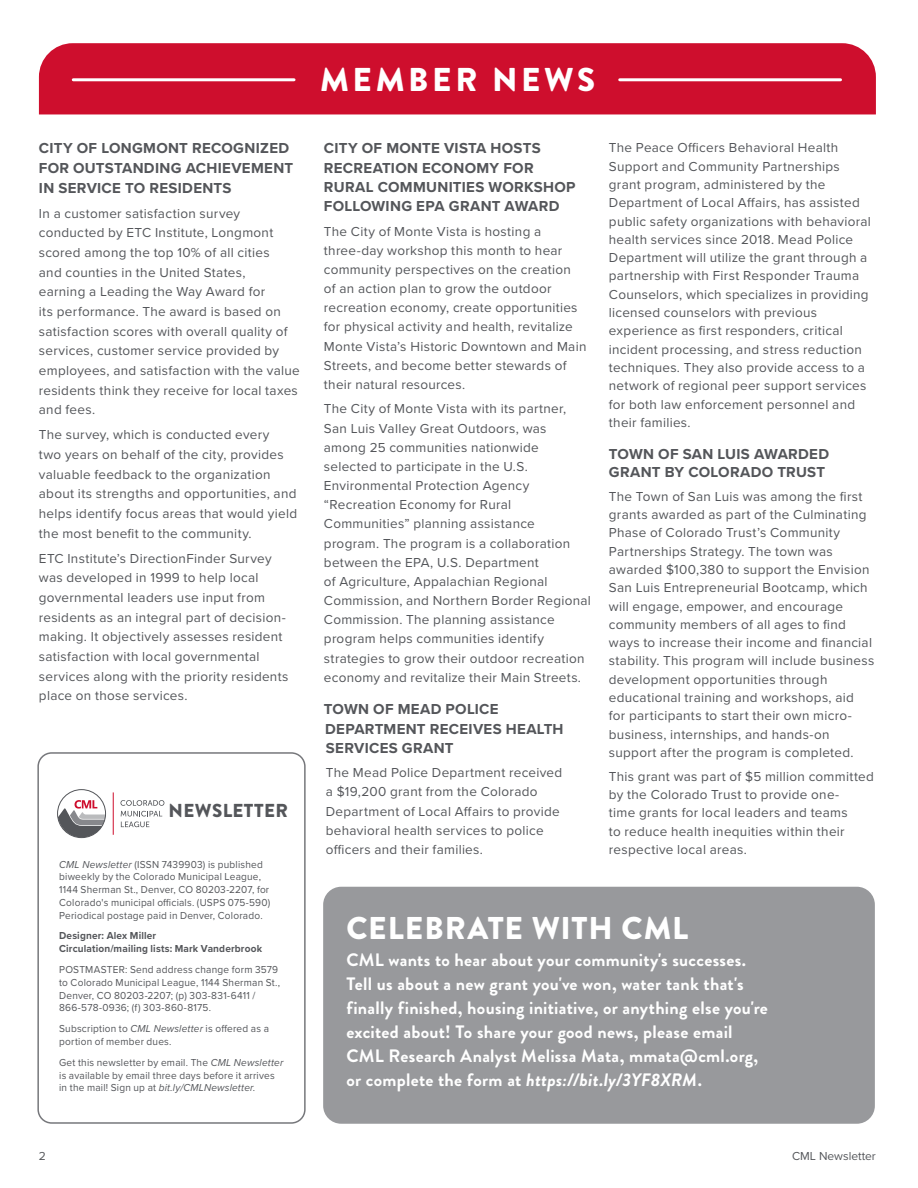
<style>
.page{position:relative;width:918px;height:1188px;background:#fff}
.page>*{position:absolute;margin:0;border:0;box-sizing:border-box;transform-origin:0 0}
.t1{font:900 33px "Brandon Grotesque";letter-spacing:.11em;color:#fff}
.t2{font:900 31.5px "Brandon Grotesque";letter-spacing:.025em;color:#fff}
.t3{font:900 18.75px "Brandon Grotesque";letter-spacing:.02em;color:#54565a}
.t4{font:700 18px/24px "Brandon Grotesque";letter-spacing:.015em;color:#fff}
.t5{font:700 15px/19.2px "Proxima Nova";letter-spacing:.02em;color:#54565a}
.t6{font:13.5px/18.3px "Proxima Nova";letter-spacing:.02em;color:#54565a}
.t7{font:12px "Proxima Nova";color:#54565a}
.t8{font:10.5px/12.8px "Proxima Nova";letter-spacing:.02em;color:#54565a;scale:.96 1}
.t9{font:700 10.5px/12.8px "Proxima Nova";letter-spacing:.015em;color:#54565a;scale:.96 1}
.s1{font-style:italic}
</style>
<div class="page">
<div style="left:37px;top:752px;width:269px;height:372px;border:2px solid #76777b;border-radius:14px"></div>
<hr style="left:113px;top:792px;width:1px;height:43px;background:#ce0e2d">
<svg style="left:58px;top:800px;width:48px;height:37px"></svg>
<svg style="left:120px;top:800px;width:44px;height:27px"></svg>
<div style="left:323px;top:887px;width:552px;height:237px;background:#98999c;border-radius:18px"></div>
<div style="left:39px;top:43px;width:837px;height:71px;background:#ce0e2d"></div>
<hr style="left:73px;top:78px;width:221px;height:3px;background:#fff">
<hr style="left:620px;top:78px;width:221px;height:3px;background:#fff">
<p class="t5" style="left:39px;top:138px;width:256px;line-height:19.6px">CITY OF LONGMONT RECOGNIZED<br>FOR OUTSTANDING ACHIEVEMENT<br>IN SERVICE TO RESIDENTS</p>
<p class="t6" style="left:39px;top:203px;width:262px;line-height:19.6px">In a customer satisfaction survey conducted by ETC Institute, Longmont scored among the top 10% of all cities<br>and counties in the United States,<br>earning a Leading the Way Award for<br>its performance. The award is based on satisfaction scores with overall quality of services, customer service provided by employees, and satisfaction with the value residents think they receive for local taxes and fees.</p>
<p class="t6" style="left:39px;top:425px;width:260px;line-height:19.6px">The survey, which is conducted every<br>two years on behalf of the city, provides valuable feedback to the organization about its strengths and opportunities, and helps identify focus areas that would yield the most benefit to the community.</p>
<p class="t6" style="left:39px;top:548px;width:251px;line-height:19.6px">ETC Institute’s DirectionFinder Survey was developed in 1999 to help local governmental leaders use input from residents as an integral part of decision&shy;making. It objectively assesses resident satisfaction with local governmental services along with the priority residents place on those services.</p>
<h3 class="t3" style="left:169px;top:797px;width:121px">NEWSLETTER</h3>
<p class="t8" style="left:59px;top:857px;width:221px"><span class="s1">CML Newsletter</span> (ISSN 7439903) is published biweekly by the Colorado Municipal League, 1144 Sherman St., Denver, CO 80203-2207, for Colorado's municipal officials. (USPS 075-590)<br>Periodical postage paid in Denver, Colorado.</p>
<p class="t9" style="left:59px;top:929px;width:213px">Designer: Alex Miller<br>Circulation/mailing lists: Mark Vanderbrook</p>
<p class="t8" style="left:59px;top:963px;width:232px">POSTMASTER: Send address change form 3579 to Colorado Municipal League, 1144 Sherman St., Denver, CO 80203-2207; (p) 303-831-6411 / 866-578-0936; (f) 303-860-8175.</p>
<p class="t8" style="left:59px;top:1022px;width:220px">Subscription to <span class="s1">CML Newsletter</span> is offered as a portion of member dues.</p>
<p class="t8" style="left:59px;top:1055px;width:235px">Get this newsletter by email. The <span class="s1">CML Newsletter </span>is available by email three days before it arrives in the mail! Sign up at <span class="s1">bit.ly/CMLNewsletter</span>.</p>
<h1 class="t1" style="left:320px;top:57px;width:277px">MEMBER NEWS</h1>
<p class="t5" style="left:324px;top:139px;width:253px">CITY OF MONTE VISTA HOSTS<br>RECREATION ECONOMY FOR<br>RURAL COMMUNITIES WORKSHOP<br>FOLLOWING EPA GRANT AWARD</p>
<p class="t6" style="left:324px;top:221px;width:264px;line-height:19.2px">The City of Monte Vista is hosting a three-day workshop this month to hear community perspectives on the creation<br>of an action plan to grow the outdoor recreation economy, create opportunities for physical activity and health, revitalize Monte Vista’s Historic Downtown and Main Streets, and become better stewards of their natural resources.</p>
<p class="t6" style="left:324px;top:399px;width:269px;line-height:19.2px">The City of Monte Vista with its partner, San Luis Valley Great Outdoors, was among 25 communities nationwide selected to participate in the U.S.<br>Environmental Protection Agency “Recreation Economy for Rural Communities” planning assistance program. The program is a collaboration between the EPA, U.S. Department<br>of Agriculture, Appalachian Regional Commission, and Northern Border Regional Commission. The planning assistance program helps communities identify strategies to grow their outdoor recreation economy and revitalize their Main Streets.</p>
<p class="t5" style="left:324px;top:699px;width:241px">TOWN OF MEAD POLICE<br>DEPARTMENT RECEIVES HEALTH<br>SERVICES GRANT</p>
<p class="t6" style="left:326px;top:763px;width:238px;line-height:19.2px">The Mead Police Department received a $19,200 grant from the Colorado Department of Local Affairs to provide behavioral health services to police officers and their families.</p>
<p class="t6" style="left:609px;top:138px;width:264px">The Peace Officers Behavioral Health Support and Community Partnerships grant program, administered by the Department of Local Affairs, has assisted public safety organizations with behavioral health services since 2018. Mead Police Department will utilize the grant through a partnership with First Responder Trauma Counselors, which specializes in providing licensed counselors with previous experience as first responders, critical incident processing, and stress reduction techniques. They also provide access to a network of regional peer support services for both law enforcement personnel and their families.</p>
<p class="t5" style="left:609px;top:444px;width:222px;line-height:18.3px">TOWN OF SAN LUIS AWARDED<br>GRANT BY COLORADO TRUST</p>
<p class="t6" style="left:609px;top:486px;width:267px">The Town of San Luis was among the first grants awarded as part of the Culminating Phase of Colorado Trust’s Community Partnerships Strategy. The town was awarded $100,380 to support the Envision San Luis Entrepreneurial Bootcamp, which will engage, empower, and encourage community members of all ages to find ways to increase their income and financial stability. This program will include business development opportunities through educational training and workshops, aid<br>for participants to start their own micro&shy;business, internships, and hands-on support after the program is completed.</p>
<p class="t6" style="left:609px;top:766px;width:266px">This grant was part of $5 million committed by the Colorado Trust to provide one-<br>time grants for local leaders and teams<br>to reduce health inequities within their respective local areas.</p>
<h2 class="t2" style="left:346px;top:906px;width:343px">CELEBRATE WITH CML</h2>
<p class="t4" style="left:346px;top:948px;width:423px">CML wants to hear about your community's successes.<br>Tell us about a new grant you've won, water tank that's finally finished, housing initiative, or anything else you're excited about! To share your good news, please email CML Research Analyst Melissa Mata, mmata@cml.org, or complete the form at <span class="s1">https://bit.ly/3YF8XRM</span>.</p>
<p class="t7" style="left:39px;top:1147px;width:9px">2</p>
<p class="t7" style="left:792px;top:1147px;width:85px">CML Newsletter</p>
</div>
